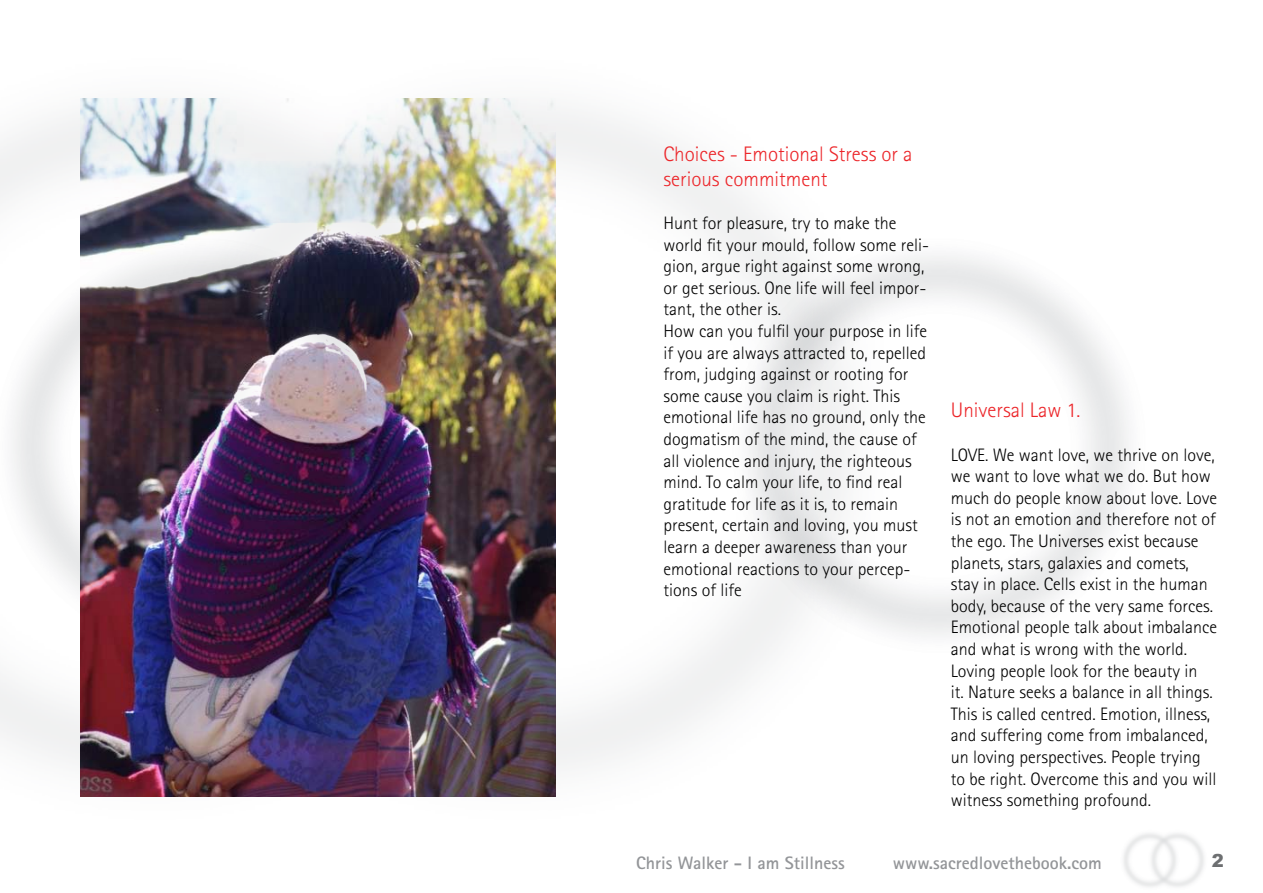
<style>
.page{position:relative;width:1263px;height:893px;background:#fff}
.page>*{position:absolute;margin:0;border:0;box-sizing:border-box;transform-origin:0 0}
.t1{font:300 21px/25.2px "Rotis Sans Serif";color:#ec2529}
.t2{font:300 18px/21.6px "Rotis Sans Serif";color:#000}
.t3{font:700 18px "Rotis Sans Serif";color:#939598}
</style>
<div class="page">
<img style="left:0;top:98px;width:767px;height:699px">
<img style="left:0;top:224px;width:81px;height:435px">
<img style="left:703px;top:224px;width:426px;height:435px">
<img style="left:81px;top:99px;width:474px;height:697px">
<p class="t1" style="left:663px;top:141px;width:251px">Choices - Emotional Stress or a serious commitment</p>
<p class="t2" style="left:663px;top:212px;width:267px">Hunt for pleasure, try to make the world fit your mould, follow some reli&shy;gion, argue right against some wrong, or get serious. One life will feel impor&shy;tant, the other is.<br>How can you fulfil your purpose in life if you are always attracted to, repelled from, judging against or rooting for some cause you claim is right. This emotional life has no ground, only the dogmatism of the mind, the cause of all violence and injury, the righteous mind. To calm your life, to find real gratitude for life as it is, to remain present, certain and loving, you must learn a deeper awareness than your emotional reactions to your percep&shy;tions of life</p>
<p class="t1" style="left:951px;top:398px;width:131px">Universal Law 1.</p>
<p class="t2" style="left:951px;top:444px;width:268px">LOVE. We want love, we thrive on love, we want to love what we do. But how much do people know about love. Love is not an emotion and therefore not of the ego. The Universes exist because planets, stars, galaxies and comets, stay in place. Cells exist in the human body, because of the very same forces.<br>Emotional people talk about imbalance and what is wrong with the world.<br>Loving people look for the beauty in<br>it. Nature seeks a balance in all things.<br>This is called centred. Emotion, illness, and suffering come from imbalanced, un loving perspectives. People trying to be right. Overcome this and you will witness something profound.</p>
<p class="t3" style="left:636px;top:851px;width:210px">Chris Walker - I am Stillness</p>
<p class="t3" style="left:893px;top:851px;width:210px">www.sacredlovethebook.com</p>
</div>
